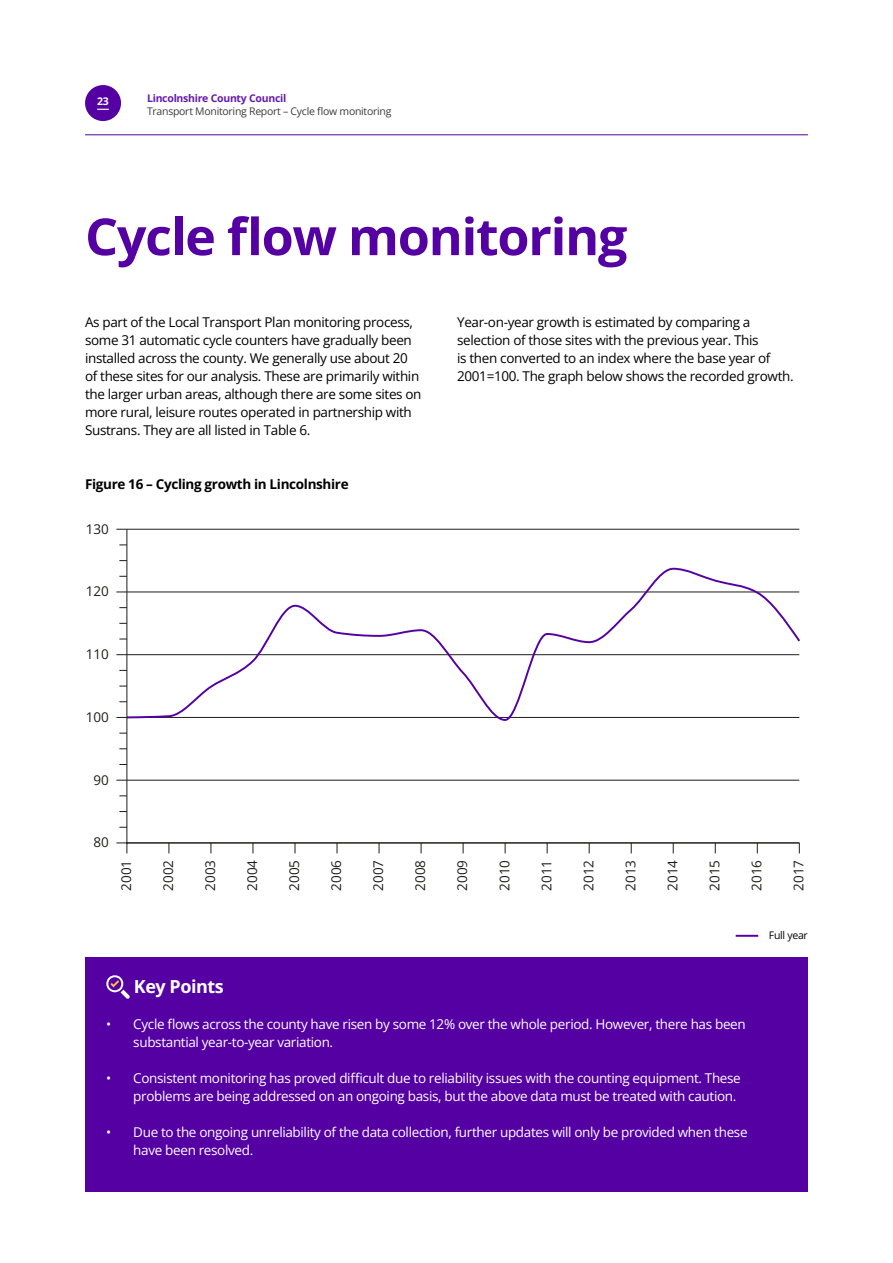
<style>
.page{position:relative;width:893px;height:1263px;background:#fff}
.page>*{position:absolute;margin:0;border:0;box-sizing:border-box;transform-origin:0 0}
.t1{font:51px "Open Sans Bold 2";letter-spacing:-.025em;color:#5400a3}
.t2{font:700 18px "Open Sans";letter-spacing:-.025em;color:#fff}
.t3{font:13.5px/18px "Open Sans";letter-spacing:-.025em;color:#000}
.t4{font:13.5px/18px "Open Sans";letter-spacing:-.025em;color:#fff}
.t5{font:13.5px "Open Sans Regular 3";color:#1d1d1b}
.t6{font:700 13.5px "Open Sans";letter-spacing:-.025em;color:#000}
.t7{font:10.5px "Open Sans";letter-spacing:-.025em;color:#3c3c3b}
.t8{font:700 10.5px "Open Sans";letter-spacing:-.025em;color:#651aac}
.t9{font:10.5px "Open Sans";letter-spacing:-.025em;color:#000}
.t10{font:700 10.5px "Open Sans";color:#fff}
.s1{font-family:"Open Sans Regular 2"}
</style>
<div class="page">
<hr style="left:736px;top:935px;width:22px;height:2px;background:#5400a3">
<div style="left:85px;top:85px;width:36px;height:36px;background:#5400a3;border-radius:50%"></div>
<hr style="left:85px;top:134px;width:723px;height:1px;background:#5400a3">
<div style="left:85px;top:957px;width:723px;height:234px;background:#5400a3"></div>
<svg style="left:97px;top:109px;width:12px;height:1px"></svg>
<hr style="left:127px;top:843px;width:672px;height:1px;background:#1d1d1b">
<hr style="left:127px;top:780px;width:672px;height:1px;background:#1d1d1b">
<hr style="left:127px;top:529px;width:672px;height:1px;background:#1d1d1b">
<svg style="left:125px;top:567px;width:675px;height:155px"></svg>
<hr style="left:127px;top:842px;width:672px;height:1px;background:#1d1d1b">
<hr style="left:127px;top:529px;width:1px;height:314px;background:#1d1d1b">
<svg style="left:116px;top:842px;width:12px;height:11px"></svg>
<svg style="left:106px;top:975px;width:24px;height:24px"></svg>
<p class="t10" style="left:97px;top:94px;width:13px">23</p>
<p class="t8" style="left:147px;top:91px;width:141px">Lincolnshire County Council</p>
<p class="t7" style="left:147px;top:104px;width:246px">Transport Monitoring Report – Cycle flow monitoring</p>
<h2 class="t1" style="left:85px;top:201px;width:544px">Cycle flow monitoring</h2>
<p class="t3" style="left:85px;top:313px;width:338px">As part of the Local Transport Plan monitoring process, some 31 automatic cycle counters have gradually been installed across the county. We generally use about 20 of these sites for our analysis. These are primarily within the larger urban areas, although there are some sites on more rural, leisure routes operated in partnership with Sustrans. They are all listed in Table 6.</p>
<p class="t6" style="left:85px;top:475px;width:265px">Figure 16 – Cycling growth in Lincolnshire</p>
<p class="t5" style="left:86px;top:519px;width:25px">130</p>
<p class="t5" style="left:86px;top:582px;width:25px">120</p>
<p class="t5" style="left:86px;top:645px;width:25px">110</p>
<p class="t5" style="left:86px;top:708px;width:25px">100</p>
<p class="t5" style="left:93px;top:770px;width:17px">90</p>
<p class="t5" style="left:93px;top:833px;width:17px">80</p>
<p class="t3" style="left:457px;top:313px;width:338px">Year-on-year growth is estimated by comparing a selection of those sites with the previous year. This<br>is then converted to an index where the base year of 2001=100. The graph below shows the recorded growth.</p>
<p class="t5" style="left:117px;top:891px;width:32px;rotate:-90deg">2001</p>
<p class="t5" style="left:159px;top:891px;width:32px;rotate:-90deg">2002</p>
<p class="t5" style="left:201px;top:891px;width:32px;rotate:-90deg">2003</p>
<p class="t5" style="left:243px;top:891px;width:32px;rotate:-90deg">2004</p>
<p class="t5" style="left:285px;top:891px;width:32px;rotate:-90deg">2005</p>
<p class="t5" style="left:327px;top:891px;width:32px;rotate:-90deg">2006</p>
<p class="t5" style="left:369px;top:891px;width:32px;rotate:-90deg">2007</p>
<p class="t5" style="left:411px;top:891px;width:32px;rotate:-90deg">2008</p>
<p class="t5" style="left:453px;top:891px;width:32px;rotate:-90deg">2009</p>
<p class="t5" style="left:495px;top:891px;width:32px;rotate:-90deg">2010</p>
<p class="t5" style="left:537px;top:891px;width:32px;rotate:-90deg">2011</p>
<p class="t5" style="left:579px;top:891px;width:32px;rotate:-90deg">2012</p>
<p class="t5" style="left:621px;top:891px;width:32px;rotate:-90deg">2013</p>
<p class="t5" style="left:663px;top:891px;width:32px;rotate:-90deg">2014</p>
<p class="t5" style="left:705px;top:891px;width:32px;rotate:-90deg">2015</p>
<p class="t5" style="left:747px;top:891px;width:32px;rotate:-90deg">2016</p>
<p class="t5" style="left:789px;top:891px;width:32px;rotate:-90deg">2017</p>
<p class="t2" style="left:134px;top:974px;width:91px">Key Points</p>
<p class="t4" style="left:133px;top:1015px;width:614px;text-indent:-27px"><span class="s1">•</span> Cycle flows across the county have risen by some 12% over the whole period. However, there has been substantial year-to-year variation.</p>
<p class="t4" style="left:133px;top:1069px;width:609px;text-indent:-27px"><span class="s1">•</span> Consistent monitoring has proved difficult due to reliability issues with the counting equipment. These problems are being addressed on an ongoing basis, but the above data must be treated with caution.</p>
<p class="t4" style="left:133px;top:1123px;width:616px;text-indent:-27px"><span class="s1">•</span> Due to the ongoing unreliability of the data collection, further updates will only be provided when these have been resolved.</p>
<p class="t9" style="left:769px;top:928px;width:41px">Full year</p>
</div>
